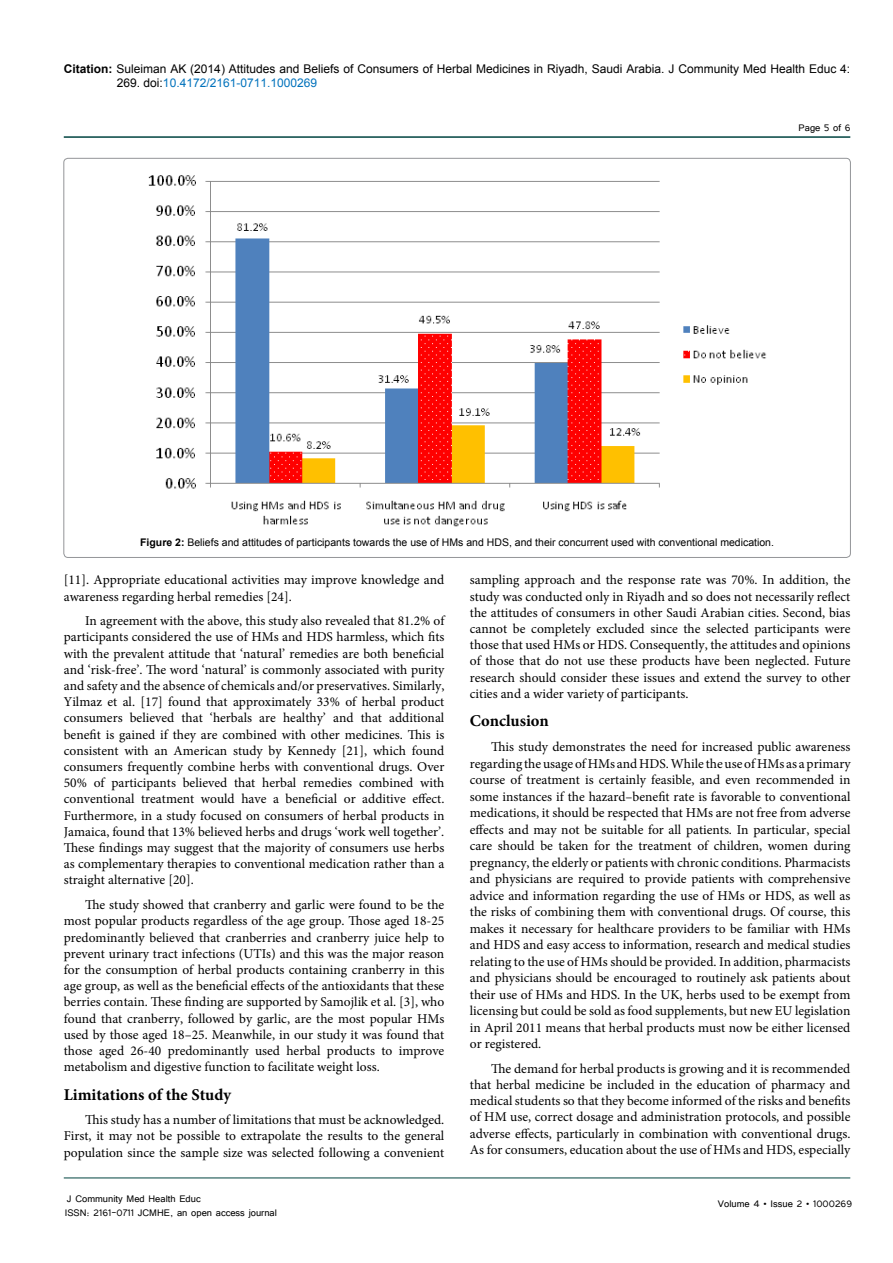
<style>
.page{position:relative;width:893px;height:1263px;background:#fff}
.page>*{position:absolute;margin:0;border:0;box-sizing:border-box;transform-origin:0 0}
.t1{font:700 16.5px "Minion Pro";color:#000}
.t2{font:13.5px/16.2px "Minion Pro";color:#000;text-align:justify}
.t3{font:12px/14.4px "Arial";color:#000}
.t4{font:12px/14.4px "Tunga";color:#000}
.t5{font:10.5px "Arial";color:#000}
.s1{font-weight:700}
.s2{color:#0072bc}
</style>
<div class="page">
<hr style="left:64px;top:136px;width:786px;height:2px;background:#004440">
<hr style="left:64px;top:1178px;width:786px;height:1px;background:#004440">
<img style="left:148px;top:175px;width:619px;height:352px">
<p class="t3" style="left:117px;top:61px;width:735px;text-indent:-53px"><span class="s1">Citation:</span> Suleiman AK (2014) Attitudes and Beliefs of Consumers of Herbal Medicines in Riyadh, Saudi Arabia. J Community Med Health Educ 4:<br>269. doi:<span class="s2">10.4172/2161-0711.1000269</span></p>
<p class="t4" style="left:799px;top:119px;width:53px">Page 5 of 6</p>
<p class="t5" style="left:140px;top:536px;width:635px"><span class="s1">Figure 2:</span> Beliefs and attitudes of participants towards the use of HMs and HDS, and their concurrent used with conventional medication.</p>
<p class="t2" style="left:64px;top:572px;width:382px">[11]. Appropriate educational activities may improve knowledge and awareness regarding herbal remedies [24].</p>
<p class="t2" style="left:64px;top:613px;width:382px;text-indent:21px">In agreement with the above, this study also revealed that 81.2% of participants considered the use of HMs and HDS harmless, which fits with the prevalent attitude that ‘natural’ remedies are both beneficial and ‘risk-free’. The word ‘natural’ is commonly associated with purity and safety and the absence of chemicals and/or preservatives. Similarly, Yilmaz et al. [17] found that approximately 33% of herbal product consumers believed that ‘herbals are healthy’ and that additional benefit is gained if they are combined with other medicines. This is consistent with an American study by Kennedy [21], which found consumers frequently combine herbs with conventional drugs. Over 50% of participants believed that herbal remedies combined with conventional treatment would have a beneficial or additive effect.<br>Furthermore, in a study focused on consumers of herbal products in Jamaica, found that 13% believed herbs and drugs ‘work well together’.<br>These findings may suggest that the majority of consumers use herbs as complementary therapies to conventional medication rather than a straight alternative [20].</p>
<p class="t2" style="left:64px;top:897px;width:382px;text-indent:21px">The study showed that cranberry and garlic were found to be the most popular products regardless of the age group. Those aged 18-25 predominantly believed that cranberries and cranberry juice help to prevent urinary tract infections (UTIs) and this was the major reason for the consumption of herbal products containing cranberry in this age group, as well as the beneficial effects of the antioxidants that these berries contain. These finding are supported by Samojlik et al. [3], who found that cranberry, followed by garlic, are the most popular HMs used by those aged 18–25. Meanwhile, in our study it was found that those aged 26-40 predominantly used herbal products to improve metabolism and digestive function to facilitate weight loss.</p>
<p class="t1" style="left:64px;top:1082px;width:169px">Limitations of the Study</p>
<p class="t2" style="left:64px;top:1112px;width:382px;text-indent:21px">This study has a number of limitations that must be acknowledged.<br>First, it may not be possible to extrapolate the results to the general population since the sample size was selected following a convenient</p>
<p class="t4" style="left:65px;top:1190px;width:214px">J Community Med Health Educ<br>ISSN: 2161-0711 JCMHE, an open access journal</p>
<p class="t2" style="left:470px;top:572px;width:382px">sampling approach and the response rate was 70%. In addition, the study was conducted only in Riyadh and so does not necessarily reflect the attitudes of consumers in other Saudi Arabian cities. Second, bias cannot be completely excluded since the selected participants were those that used HMs or HDS. Consequently, the attitudes and opinions of those that do not use these products have been neglected. Future research should consider these issues and extend the survey to other cities and a wider variety of participants.</p>
<p class="t1" style="left:470px;top:709px;width:81px">Conclusion</p>
<p class="t2" style="left:470px;top:738px;width:382px;text-indent:21px">This study demonstrates the need for increased public awareness regarding the usage of HMs and HDS. While the use of HMs as a primary course of treatment is certainly feasible, and even recommended in some instances if the hazard–benefit rate is favorable to conventional medications, it should be respected that HMs are not free from adverse effects and may not be suitable for all patients. In particular, special care should be taken for the treatment of children, women during pregnancy, the elderly or patients with chronic conditions. Pharmacists and physicians are required to provide patients with comprehensive advice and information regarding the use of HMs or HDS, as well as the risks of combining them with conventional drugs. Of course, this makes it necessary for healthcare providers to be familiar with HMs and HDS and easy access to information, research and medical studies relating to the use of HMs should be provided. In addition, pharmacists and physicians should be encouraged to routinely ask patients about their use of HMs and HDS. In the UK, herbs used to be exempt from licensing but could be sold as food supplements, but new EU legislation in April 2011 means that herbal products must now be either licensed or registered.</p>
<p class="t2" style="left:470px;top:1060px;width:382px;text-indent:21px">The demand for herbal products is growing and it is recommended that herbal medicine be included in the education of pharmacy and medical students so that they become informed of the risks and benefits of HM use, correct dosage and administration protocols, and possible adverse effects, particularly in combination with conventional drugs.<br>As for consumers, education about the use of HMs and HDS, especially</p>
<p class="t4" style="left:718px;top:1196px;width:136px">Volume 4 • Issue 2 • 1000269</p>
</div>
